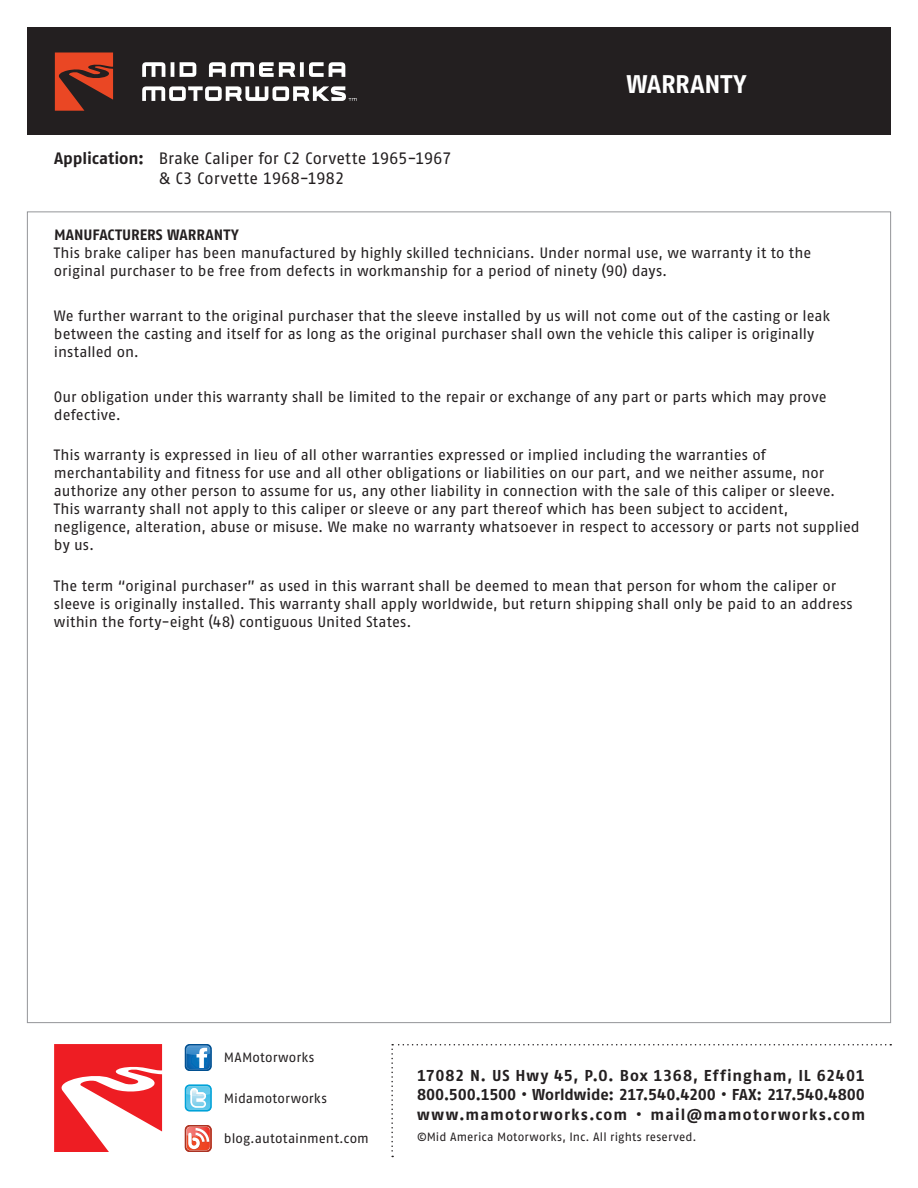
<style>
.page{position:relative;width:918px;height:1188px;background:#fff}
.page>*{position:absolute;margin:0;border:0;box-sizing:border-box;transform-origin:0 0}
.t1{font:25.5px "Fago No Bold Tf";color:#fff}
.t2{font:16.5px/19.5px "Fago No Regular Tf";letter-spacing:-.005em;color:#231f20}
.t3{font:16.5px "Fago No Bold Tf";letter-spacing:-.005em;color:#231f20}
.t4{font:15.75px/19.5px "Fago No Bold Tf";letter-spacing:.065em;color:#231f20;text-align:justify}
.t5{font:15px/18px "Fago No Regular Tf";color:#231f20}
.t6{font:15px "Fago No Bold Tf";letter-spacing:.01em;color:#231f20}
.t7{font:13.5px "Fago No Regular Tf";letter-spacing:.01em;color:#231f20}
.t8{font:12px "Fago No Regular Tf";letter-spacing:.015em;color:#231f20}
</style>
<div class="page">
<div style="left:27px;top:27px;width:864px;height:108px;background:#231f20"></div>
<svg style="left:142px;top:62px;width:203px;height:15px"></svg>
<svg style="left:55px;top:53px;width:58px;height:58px"></svg>
<svg style="left:142px;top:86px;width:215px;height:15px"></svg>
<svg style="left:391px;top:1044px;width:500px;height:113px"></svg>
<svg style="left:185px;top:1125px;width:27px;height:27px"></svg>
<svg style="left:185px;top:1044px;width:27px;height:27px"></svg>
<svg style="left:185px;top:1085px;width:27px;height:27px"></svg>
<svg style="left:54px;top:1044px;width:108px;height:108px"></svg>
<p class="t3" style="left:54px;top:149px;width:91px">Application:</p>
<p class="t2" style="left:159px;top:149px;width:294px">Brake Caliper for C2 Corvette 1965-1967 &amp; C3 Corvette 1968-1982</p>
<h1 class="t1" style="left:626px;top:69px;width:122px">WARRANTY</h1>
<p class="t6" style="left:54px;top:226px;width:186px">Manufacturers Warranty</p>
<p class="t5" style="left:54px;top:243px;width:759px">This brake caliper has been manufactured by highly skilled technicians. Under normal use, we warranty it to the original purchaser to be free from defects in workmanship for a period of ninety (90) days.</p>
<p class="t5" style="left:54px;top:306px;width:778px">We further warrant to the original purchaser that the sleeve installed by us will not come out of the casting or leak between the casting and itself for as long as the original purchaser shall own the vehicle this caliper is originally installed on.</p>
<p class="t5" style="left:54px;top:387px;width:774px">Our obligation under this warranty shall be limited to the repair or exchange of any part or parts which may prove defective.</p>
<p class="t5" style="left:54px;top:446px;width:807px">This warranty is expressed in lieu of all other warranties expressed or implied including the warranties of merchantability and fitness for use and all other obligations or liabilities on our part, and we neither assume, nor authorize any other person to assume for us, any other liability in connection with the sale of this caliper or sleeve.<br>This warranty shall not apply to this caliper or sleeve or any part thereof which has been subject to accident, negligence, alteration, abuse or misuse. We make no warranty whatsoever in respect to accessory or parts not supplied by us.</p>
<p class="t5" style="left:54px;top:576px;width:800px">The term “original purchaser” as used in this warrant shall be deemed to mean that person for whom the caliper or sleeve is originally installed. This warranty shall apply worldwide, but return shipping shall only be paid to an address within the forty-eight (48) contiguous United States.</p>
<p class="t7" style="left:224px;top:1050px;width:92px">MAMotorworks</p>
<p class="t7" style="left:224px;top:1090px;width:105px">Midamotorworks</p>
<p class="t7" style="left:224px;top:1131px;width:147px">blog.autotainment.com</p>
<p class="t4" style="left:417px;top:1065px;width:450px">17082 N. US Hwy 45, P.O. Box 1368, Effingham, IL 62401<br>800.500.1500 • Worldwide: 217.540.4200 • FAX: 217.540.4800 www.mamotorworks.com • mail@mamotorworks.com</p>
<p class="t8" style="left:417px;top:1130px;width:281px">©Mid America Motorworks, Inc. All rights reserved.</p>
</div>
